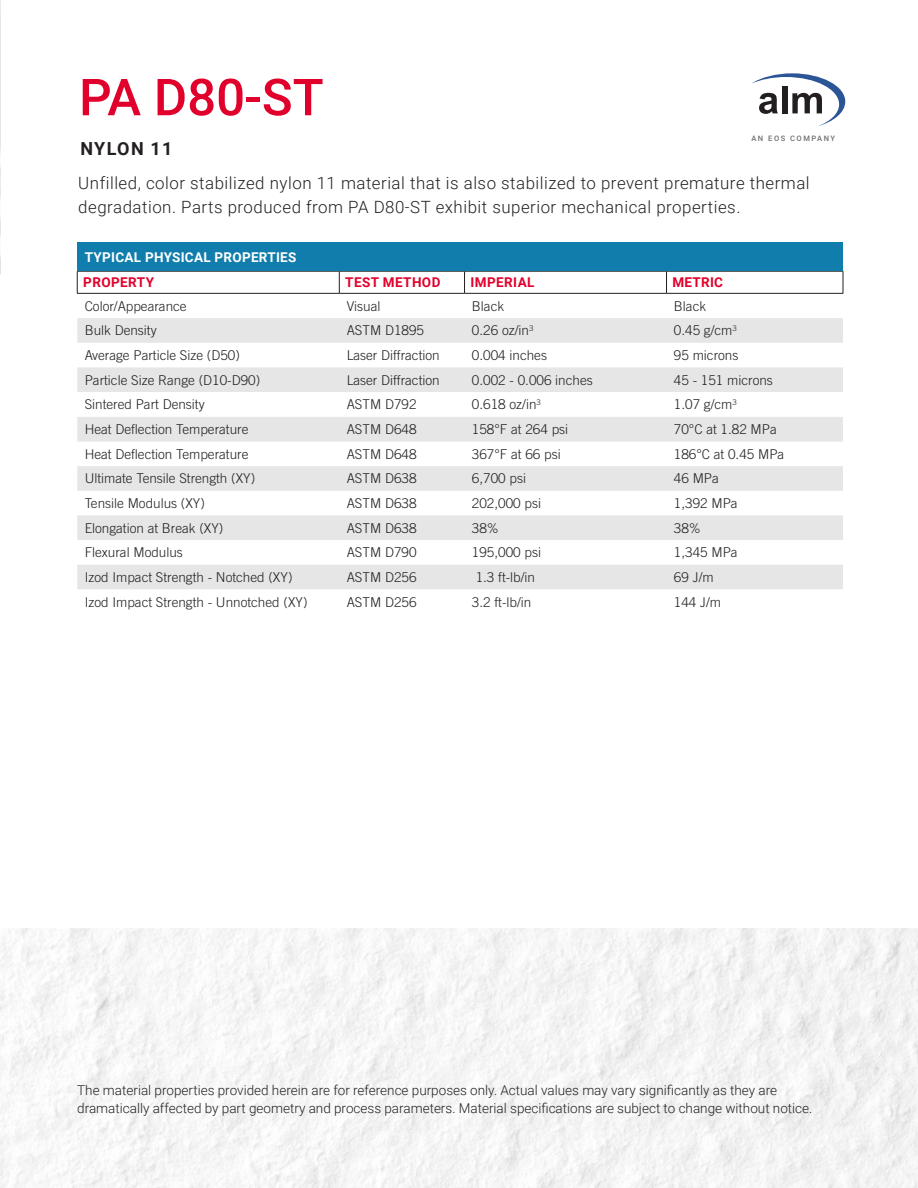
<style>
.page{position:relative;width:918px;height:1188px;background:#fff}
.page>*{position:absolute;margin:0;border:0;box-sizing:border-box;transform-origin:0 0}
.t1{font:500 51px "Roboto";color:#e1002c}
.t2{font:700 18px "Roboto";letter-spacing:.075em;color:#231f20}
.t3{font:300 16.8px/24.8px "Roboto";letter-spacing:.03em;color:#212121}
.t4{font:300 13.5px "Trade Gothic LT Std";color:#231f20}
.t5{font:300 13.5px/18px "Roboto";color:#212121}
.Paragraph_Style_2{font:700 13.5px "Roboto";letter-spacing:.03em;color:#e1002c}
.t6{font:700 13.5px "Roboto";letter-spacing:.02em;color:#fff}
.t7{font:500 7.5px "Roboto";letter-spacing:.2em;color:#6d6e70}
</style>
<div class="page">
<svg style="left:751px;top:73px;width:94px;height:53px"></svg>
<img style="left:0;top:0;width:1px;height:273px">
<svg style="left:77px;top:318px;width:766px;height:271px;fill:#e6e6e6"></svg>
<hr style="left:77px;top:271px;width:262px;height:1px;background:#231f20">
<svg style="left:77px;top:271px;width:1px;height:22px"></svg>
<hr style="left:339px;top:271px;width:126px;height:1px;background:#231f20">
<svg style="left:339px;top:271px;width:1px;height:22px"></svg>
<hr style="left:465px;top:271px;width:202px;height:1px;background:#231f20">
<svg style="left:464px;top:271px;width:1px;height:22px"></svg>
<hr style="left:667px;top:271px;width:176px;height:1px;background:#231f20">
<svg style="left:666px;top:271px;width:1px;height:22px"></svg>
<svg style="left:843px;top:271px;width:1px;height:22px"></svg>
<hr style="left:77px;top:293px;width:262px;height:1px;background:#231f20">
<hr style="left:339px;top:293px;width:126px;height:1px;background:#231f20">
<hr style="left:465px;top:293px;width:202px;height:1px;background:#231f20">
<hr style="left:667px;top:293px;width:176px;height:1px;background:#231f20">
<div style="left:77px;top:242px;width:766px;height:29px;background:#107dac"></div>
<img style="left:1px;top:928px;width:917px;height:260px">
<p class="t1" style="left:79px;top:61px;width:246px">PA D80-ST</p>
<p class="t2" style="left:80px;top:136px;width:93px">NYLON 11</p>
<p class="t7" style="left:751px;top:133px;width:85px">AN EOS COMPANY</p>
<p class="t3" style="left:78px;top:170px;width:733px">Unfilled, color stabilized nylon 11 material that is also stabilized to prevent premature thermal degradation. Parts produced from PA D80-ST exhibit superior mechanical properties.</p>
<p class="t6" style="left:85px;top:248px;width:213px">TYPICAL PHYSICAL PROPERTIES</p>
<p class="Paragraph_Style_2" style="left:83px;top:273px;width:72px">PROPERTY</p>
<p class="Paragraph_Style_2" style="left:345px;top:273px;width:97px">TEST METHOD</p>
<p class="Paragraph_Style_2" style="left:471px;top:273px;width:65px">IMPERIAL</p>
<p class="Paragraph_Style_2" style="left:673px;top:273px;width:52px">METRIC</p>
<p class="t4" style="left:85px;top:298px;width:104px">Color/Appearance</p>
<p class="t4" style="left:347px;top:298px;width:35px">Visual</p>
<p class="t4" style="left:472px;top:298px;width:34px">Black</p>
<p class="t4" style="left:674px;top:298px;width:34px">Black</p>
<p class="t4" style="left:85px;top:323px;width:74px">Bulk Density</p>
<p class="t4" style="left:347px;top:323px;width:79px">ASTM D1895</p>
<p class="t4" style="left:472px;top:323px;width:63px">0.26 oz/in<sup>3</sup></p>
<p class="t4" style="left:674px;top:323px;width:64px">0.45 g/cm<sup>3</sup></p>
<p class="t4" style="left:85px;top:347px;width:157px">Average Particle Size (D50)</p>
<p class="t4" style="left:347px;top:347px;width:95px">Laser Diffraction</p>
<p class="t4" style="left:472px;top:347px;width:77px">0.004 inches</p>
<p class="t4" style="left:674px;top:347px;width:66px">95 microns</p>
<p class="t4" style="left:85px;top:372px;width:177px">Particle Size Range (D10-D90)</p>
<p class="t4" style="left:347px;top:372px;width:95px">Laser Diffraction</p>
<p class="t4" style="left:472px;top:372px;width:122px">0.002 - 0.006 inches</p>
<p class="t4" style="left:674px;top:372px;width:101px">45 - 151 microns</p>
<p class="t4" style="left:85px;top:396px;width:122px">Sintered Part Density</p>
<p class="t4" style="left:347px;top:396px;width:71px">ASTM D792</p>
<p class="t4" style="left:472px;top:396px;width:70px">0.618 oz/in<sup>3</sup></p>
<p class="t4" style="left:674px;top:396px;width:64px">1.07 g/cm<sup>3</sup></p>
<p class="t4" style="left:85px;top:421px;width:165px">Heat Deflection Temperature</p>
<p class="t4" style="left:347px;top:421px;width:71px">ASTM D648</p>
<p class="t4" style="left:472px;top:421px;width:98px">158°F at 264 psi</p>
<p class="t4" style="left:674px;top:421px;width:104px">70°C at 1.82 MPa</p>
<p class="t4" style="left:85px;top:446px;width:165px">Heat Deflection Temperature</p>
<p class="t4" style="left:347px;top:446px;width:71px">ASTM D648</p>
<p class="t4" style="left:472px;top:446px;width:90px">367°F at 66 psi</p>
<p class="t4" style="left:674px;top:446px;width:112px">186°C at 0.45 MPa</p>
<p class="t4" style="left:85px;top:471px;width:172px">Ultimate Tensile Strength (XY)</p>
<p class="t4" style="left:347px;top:471px;width:71px">ASTM D638</p>
<p class="t4" style="left:472px;top:471px;width:56px">6,700 psi</p>
<p class="t4" style="left:674px;top:471px;width:47px">46 MPa</p>
<p class="t4" style="left:85px;top:495px;width:122px">Tensile Modulus (XY)</p>
<p class="t4" style="left:347px;top:495px;width:71px">ASTM D638</p>
<p class="t4" style="left:472px;top:495px;width:71px">202,000 psi</p>
<p class="t4" style="left:674px;top:495px;width:65px">1,392 MPa</p>
<p class="t4" style="left:85px;top:520px;width:140px">Elongation at Break (XY)</p>
<p class="t4" style="left:347px;top:520px;width:71px">ASTM D638</p>
<p class="t4" style="left:472px;top:520px;width:29px">38%</p>
<p class="t4" style="left:674px;top:520px;width:29px">38%</p>
<p class="t4" style="left:85px;top:544px;width:100px">Flexural Modulus</p>
<p class="t4" style="left:347px;top:544px;width:71px">ASTM D790</p>
<p class="t4" style="left:472px;top:544px;width:71px">195,000 psi</p>
<p class="t4" style="left:674px;top:544px;width:65px">1,345 MPa</p>
<p class="t4" style="left:85px;top:569px;width:209px">Izod Impact Strength - Notched (XY)</p>
<p class="t4" style="left:347px;top:569px;width:71px">ASTM D256</p>
<p class="t4" style="left:476px;top:569px;width:61px">1.3 ft-lb/in</p>
<p class="t4" style="left:674px;top:569px;width:41px">69 J/m</p>
<p class="t4" style="left:85px;top:594px;width:224px">Izod Impact Strength - Unnotched (XY)</p>
<p class="t4" style="left:347px;top:594px;width:71px">ASTM D256</p>
<p class="t4" style="left:472px;top:594px;width:61px">3.2 ft-lb/in</p>
<p class="t4" style="left:674px;top:594px;width:49px">144 J/m</p>
<p class="t5" style="left:77px;top:1080px;width:737px">The material properties provided herein are for reference purposes only. Actual values may vary significantly as they are dramatically affected by part geometry and process parameters. Material specifications are subject to change without notice.</p>
</div>
